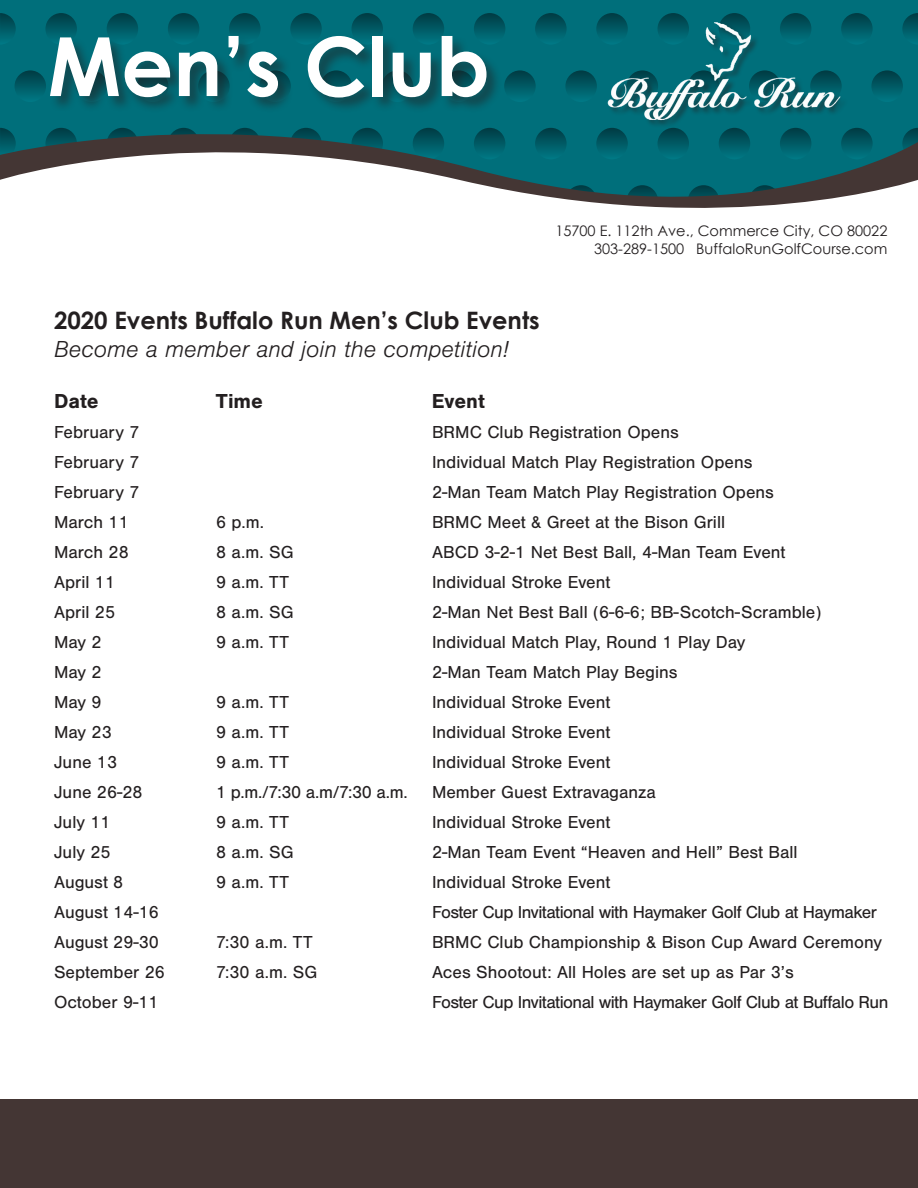
<style>
.page{position:relative;width:918px;height:1188px;background:#fff}
.page>*{position:absolute;margin:0;border:0;box-sizing:border-box;transform-origin:0 0}
.t1{font:700 81.6px "Century Gothic";color:#fff}
.Headline{font:700 24px "Century Gothic";color:#231f20}
.Headline-2{font:italic 300 24px "Nimbus San";color:#231f20}
.Headline-3{font:700 21px "Nimbus San";color:#231f20}
.Headline-4{font:18px "Nimbus San";color:#231f20}
.Headline-5{font:18px "Nimbus San";letter-spacing:-.03em;color:#231f20}
.t2{font:14.55px/17.4px "Century Gothic";color:#231f20;text-align:right}
</style>
<div class="page">
<div style="left:0;top:0;width:918px;height:199px;background:#006f7b"></div>
<svg style="left:0;top:13px;width:16px;height:21px"></svg>
<svg style="left:45px;top:13px;width:32px;height:32px"></svg>
<svg style="left:107px;top:13px;width:31px;height:32px"></svg>
<svg style="left:168px;top:13px;width:31px;height:32px"></svg>
<svg style="left:229px;top:13px;width:32px;height:32px"></svg>
<svg style="left:290px;top:13px;width:32px;height:32px"></svg>
<svg style="left:351px;top:13px;width:32px;height:32px"></svg>
<svg style="left:413px;top:13px;width:31px;height:32px"></svg>
<svg style="left:474px;top:13px;width:31px;height:32px"></svg>
<div style="left:535px;top:13px;width:32px;height:32px;background:linear-gradient(to bottom,#003d45,#007784);border-radius:16px"></div>
<svg style="left:596px;top:13px;width:32px;height:32px"></svg>
<div style="left:658px;top:13px;width:31px;height:32px;background:#00454d;border-radius:16px"></div>
<div style="left:719px;top:13px;width:31px;height:32px;background:#00454d;border-radius:16px"></div>
<div style="left:780px;top:13px;width:31px;height:32px;background:#00454d;border-radius:16px"></div>
<div style="left:841px;top:13px;width:32px;height:32px;background:linear-gradient(to bottom,#003d45,#007784);border-radius:16px"></div>
<svg style="left:902px;top:13px;width:16px;height:21px"></svg>
<svg style="left:15px;top:70px;width:31px;height:32px"></svg>
<svg style="left:504px;top:70px;width:32px;height:32px"></svg>
<svg style="left:565px;top:70px;width:32px;height:32px"></svg>
<svg style="left:871px;top:70px;width:32px;height:32px"></svg>
<div style="left:49px;top:35px;width:454px;height:78px;background:#231f20;opacity:.5"></div>
<svg style="left:0;top:100px;width:918px;height:108px"></svg>
<div style="left:608px;top:22px;width:241px;height:106px;background:#006f7b"></div>
<img style="left:599px;top:21px;width:245px;height:103px">
<div style="left:0;top:1099px;width:918px;height:89px;background:#443634"></div>
<p class="t1" style="left:48px;top:4px;width:444px">Men’s Club</p>
<p class="t2" style="left:555px;top:222px;width:334px">15700 E. 112th Ave., Commerce City, CO 80022<br>303-289-1500 BuffaloRunGolfCourse.com</p>
<p class="Headline" style="left:54px;top:302px;width:487px">2020 Events Buffalo Run Men’s Club Events</p>
<p class="Headline-2" style="left:54px;top:336px;width:456px">Become a member and join the competition!</p>
<p class="Headline-3" style="left:54px;top:389px;width:46px">Date</p>
<p class="Headline-3" style="left:216px;top:389px;width:49px">Time</p>
<p class="Headline-3" style="left:432px;top:389px;width:55px">Event</p>
<p class="Headline-4" style="left:54px;top:422px;width:87px">February 7</p>
<p class="Headline-4" style="left:432px;top:422px;width:248px">BRMC Club Registration Opens</p>
<p class="Headline-4" style="left:54px;top:452px;width:87px">February 7</p>
<p class="Headline-4" style="left:432px;top:452px;width:322px">Individual Match Play Registration Opens</p>
<p class="Headline-4" style="left:54px;top:482px;width:87px">February 7</p>
<p class="Headline-4" style="left:432px;top:482px;width:344px">2-Man Team Match Play Registration Opens</p>
<p class="Headline-4" style="left:54px;top:512px;width:76px">March 11</p>
<p class="Headline-4" style="left:216px;top:512px;width:50px">6 p.m.</p>
<p class="Headline-4" style="left:432px;top:512px;width:295px">BRMC Meet &amp; Greet at the Bison Grill</p>
<p class="Headline-4" style="left:54px;top:542px;width:76px">March 28</p>
<p class="Headline-4" style="left:216px;top:542px;width:79px">8 a.m. SG</p>
<p class="Headline-4" style="left:432px;top:542px;width:355px">ABCD 3-2-1 Net Best Ball, 4-Man Team Event</p>
<p class="Headline-4" style="left:54px;top:572px;width:63px">April 11</p>
<p class="Headline-4" style="left:216px;top:572px;width:75px">9 a.m. TT</p>
<p class="Headline-4" style="left:432px;top:572px;width:180px">Individual Stroke Event</p>
<p class="Headline-4" style="left:54px;top:602px;width:63px">April 25</p>
<p class="Headline-4" style="left:216px;top:602px;width:79px">8 a.m. SG</p>
<p class="Headline-4" style="left:432px;top:602px;width:391px">2-Man Net Best Ball (6-6-6; BB-Scotch-Scramble)</p>
<p class="Headline-4" style="left:54px;top:632px;width:49px">May 2</p>
<p class="Headline-4" style="left:216px;top:632px;width:75px">9 a.m. TT</p>
<p class="Headline-4" style="left:432px;top:632px;width:315px">Individual Match Play, Round 1 Play Day</p>
<p class="Headline-4" style="left:54px;top:662px;width:49px">May 2</p>
<p class="Headline-4" style="left:432px;top:662px;width:247px">2-Man Team Match Play Begins</p>
<p class="Headline-4" style="left:54px;top:692px;width:49px">May 9</p>
<p class="Headline-4" style="left:216px;top:692px;width:75px">9 a.m. TT</p>
<p class="Headline-4" style="left:432px;top:692px;width:180px">Individual Stroke Event</p>
<p class="Headline-4" style="left:54px;top:722px;width:59px">May 23</p>
<p class="Headline-4" style="left:216px;top:722px;width:75px">9 a.m. TT</p>
<p class="Headline-4" style="left:432px;top:722px;width:180px">Individual Stroke Event</p>
<p class="Headline-4" style="left:54px;top:752px;width:65px">June 13</p>
<p class="Headline-4" style="left:216px;top:752px;width:75px">9 a.m. TT</p>
<p class="Headline-4" style="left:432px;top:752px;width:180px">Individual Stroke Event</p>
<p class="Headline-4" style="left:54px;top:782px;width:90px">June 26-28</p>
<p class="Headline-4" style="left:216px;top:782px;width:193px">1 p.m./7:30 a.m/7:30 a.m.</p>
<p class="Headline-4" style="left:432px;top:782px;width:225px">Member Guest Extravaganza</p>
<p class="Headline-4" style="left:54px;top:812px;width:58px">July 11</p>
<p class="Headline-4" style="left:216px;top:812px;width:75px">9 a.m. TT</p>
<p class="Headline-4" style="left:432px;top:812px;width:180px">Individual Stroke Event</p>
<p class="Headline-4" style="left:54px;top:842px;width:58px">July 25</p>
<p class="Headline-4" style="left:216px;top:842px;width:79px">8 a.m. SG</p>
<p class="Headline-4" style="left:432px;top:842px;width:367px">2-Man Team Event “Heaven and Hell” Best Ball</p>
<p class="Headline-4" style="left:54px;top:872px;width:71px">August 8</p>
<p class="Headline-4" style="left:216px;top:872px;width:75px">9 a.m. TT</p>
<p class="Headline-4" style="left:432px;top:872px;width:180px">Individual Stroke Event</p>
<p class="Headline-4" style="left:54px;top:902px;width:106px">August 14-16</p>
<p class="Headline-5" style="left:432px;top:902px;width:446px">Foster Cup Invitational with Haymaker Golf Club at Haymaker</p>
<p class="Headline-4" style="left:54px;top:932px;width:106px">August 29-30</p>
<p class="Headline-4" style="left:216px;top:932px;width:98px">7:30 a.m. TT</p>
<p class="Headline-4" style="left:432px;top:932px;width:452px">BRMC Club Championship &amp; Bison Cup Award Ceremony</p>
<p class="Headline-4" style="left:54px;top:962px;width:113px">September 26</p>
<p class="Headline-4" style="left:216px;top:962px;width:103px">7:30 a.m. SG</p>
<p class="Headline-4" style="left:432px;top:962px;width:363px">Aces Shootout: All Holes are set up as Par 3’s</p>
<p class="Headline-4" style="left:54px;top:992px;width:106px">October 9-11</p>
<p class="Headline-5" style="left:432px;top:992px;width:458px">Foster Cup Invitational with Haymaker Golf Club at Buffalo Run</p>
</div>
